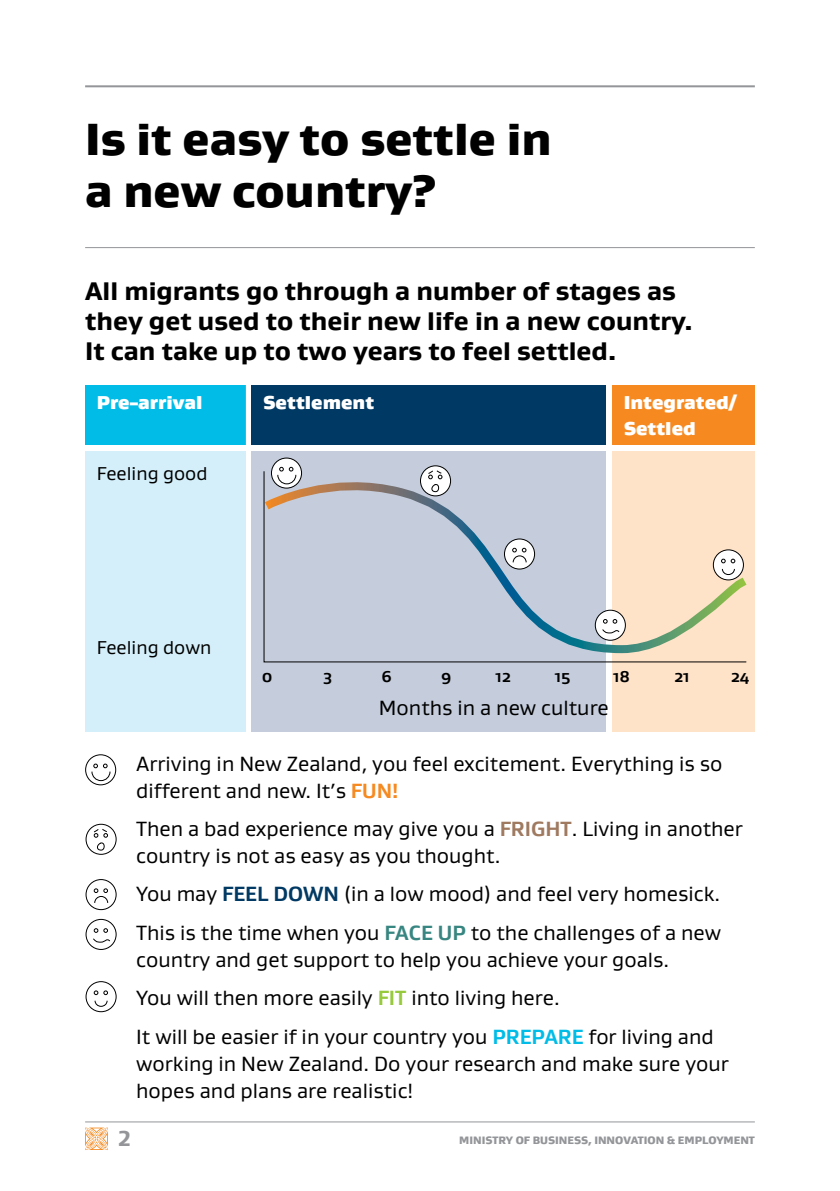
<style>
.page{position:relative;width:840px;height:1191px;background:#fff}
.page>*{position:absolute;margin:0;border:0;box-sizing:border-box;transform-origin:0 0}
.t1{font:900 46px/52px "Gustan";color:#000}
.t2{font:800 26px/30px "Gustan";color:#000}
.t3{font:800 22px "Gustan";color:#939598}
.t4{font:21px/27px "Gustan";color:#000}
.t5{font:900 19px/26px "Gustan";color:#fff}
.t6{font:19px "Gustan";color:#000}
.t7{font:700 16px "Gustan";color:#000}
.t8{font:900 11px "Gustan";color:#939598}
.s1{font-weight:700;color:#f6891f}
.s2{font-weight:700;color:#9f7a60}
.s3{font-weight:700;color:#003963}
.s4{font-weight:700;color:#388681}
.s5{font-weight:700;color:#97c93d}
.s6{font-weight:700;color:#00bce7}
</style>
<div class="page">
<hr style="left:85px;top:1121px;width:669px;height:1px;background:#939598">
<svg style="left:85px;top:1127px;width:23px;height:23px"></svg>
<hr style="left:85px;top:85px;width:669px;height:2px;background:#939598">
<hr style="left:85px;top:247px;width:669px;height:1px;background:#939598">
<div style="left:85px;top:385px;width:161px;height:59px;background:#00bce7"></div>
<svg style="left:251px;top:385px;width:355px;height:346px"></svg>
<div style="left:252px;top:385px;width:353px;height:59px;background:#003963"></div>
<div style="left:612px;top:385px;width:142px;height:59px;background:#f6891f"></div>
<div style="left:85px;top:451px;width:161px;height:280px;background:#d4eff9"></div>
<div style="left:252px;top:451px;width:353px;height:280px;background:#c5cddc"></div>
<div style="left:612px;top:451px;width:142px;height:280px;background:#fee3c9"></div>
<svg style="left:263px;top:470px;width:483px;height:193px"></svg>
<svg style="left:271px;top:458px;width:30px;height:30px"></svg>
<div style="left:271px;top:457px;width:31px;height:31px;border:1px solid #000;border-radius:50%"></div>
<svg style="left:276px;top:467px;width:21px;height:18px"></svg>
<svg style="left:504px;top:539px;width:30px;height:30px"></svg>
<div style="left:503px;top:538px;width:31px;height:31px;border:1px solid #000;border-radius:50%"></div>
<svg style="left:512px;top:548px;width:14px;height:15px"></svg>
<div style="left:713px;top:550px;width:30px;height:30px;background:#fff;border-radius:50%"></div>
<div style="left:712px;top:549px;width:31px;height:31px;border:1px solid #000;border-radius:50%"></div>
<svg style="left:721px;top:558px;width:14px;height:17px"></svg>
<svg style="left:595px;top:610px;width:30px;height:30px"></svg>
<div style="left:594px;top:609px;width:31px;height:32px;border:1px solid #000;border-radius:50%"></div>
<svg style="left:601px;top:619px;width:19px;height:15px"></svg>
<svg style="left:420px;top:466px;width:30px;height:30px"></svg>
<div style="left:420px;top:465px;width:31px;height:31px;border:1px solid #000;border-radius:50%"></div>
<svg style="left:427px;top:469px;width:15px;height:23px"></svg>
<svg style="left:86px;top:755px;width:30px;height:30px"></svg>
<div style="left:85px;top:754px;width:31px;height:31px;border:1px solid #000;border-radius:50%"></div>
<svg style="left:91px;top:763px;width:20px;height:18px"></svg>
<svg style="left:86px;top:824px;width:30px;height:30px"></svg>
<div style="left:85px;top:823px;width:32px;height:32px;border:1px solid #000;border-radius:50%"></div>
<svg style="left:93px;top:828px;width:15px;height:22px"></svg>
<div style="left:85px;top:879px;width:32px;height:31px;border:1px solid #000;border-radius:50%"></div>
<svg style="left:94px;top:888px;width:14px;height:15px"></svg>
<div style="left:85px;top:919px;width:32px;height:31px;border:1px solid #000;border-radius:50%"></div>
<svg style="left:93px;top:928px;width:17px;height:15px"></svg>
<div style="left:85px;top:981px;width:32px;height:31px;border:1px solid #000;border-radius:50%"></div>
<svg style="left:94px;top:990px;width:14px;height:17px"></svg>
<h1 class="t1" style="left:85px;top:113px;width:467px">Is it easy to settle in a new country?</h1>
<p class="t2" style="left:85px;top:275px;width:608px">All migrants go through a number of stages as they get used to their new life in a new country.<br>It can take up to two years to feel settled.</p>
<p class="t5" style="left:97px;top:389px;width:107px">Pre-arrival</p>
<p class="t5" style="left:263px;top:389px;width:112px">Settlement</p>
<p class="t5" style="left:623px;top:389px;width:115px">Integrated/<br>Settled</p>
<p class="t6" style="left:97px;top:461px;width:112px">Feeling good</p>
<p class="t6" style="left:97px;top:635px;width:116px">Feeling down</p>
<p class="t7" style="left:262px;top:666px;width:12px">0</p>
<p class="t7" style="left:323px;top:666px;width:11px">3</p>
<p class="t7" style="left:381px;top:666px;width:12px">6</p>
<p class="t7" style="left:441px;top:666px;width:12px">9</p>
<p class="t7" style="left:495px;top:666px;width:17px">12</p>
<p class="t7" style="left:554px;top:666px;width:17px">15</p>
<p class="t7" style="left:612px;top:666px;width:19px">18</p>
<p class="t7" style="left:674px;top:666px;width:17px">21</p>
<p class="t7" style="left:730px;top:666px;width:20px">24</p>
<p class="t4" style="left:379px;top:694px;width:231px">Months in a new culture</p>
<p class="t4" style="left:136px;top:749px;width:587px">Arriving in New Zealand, you feel excitement. Everything is so different and new. It’s <span class="s1">FUN!</span></p>
<p class="t4" style="left:136px;top:814px;width:607px">Then a bad experience may give you a <span class="s2">FRIGHT</span>. Living in another country is not as easy as you thought.</p>
<p class="t4" style="left:136px;top:874px;width:586px;line-height:38.4px">You may <span class="s3">FEEL DOWN</span> (in a low mood) and feel very homesick.<br>This is the time when you <span class="s4">FACE UP</span> to the challenges of a new</p>
<p class="t4" style="left:136px;top:939px;width:578px;line-height:38.4px">country and get support to help you achieve your goals.<br>You will then more easily <span class="s5">FIT</span> into living here.<br>It will be easier if in your country you <span class="s6">PREPARE</span> for living and</p>
<p class="t4" style="left:136px;top:1049px;width:594px">working in New Zealand. Do your research and make sure your hopes and plans are realistic!</p>
<p class="t3" style="left:118px;top:1123px;width:14px">2</p>
<p class="t8" style="left:459px;top:1132px;width:297px">MINISTRY OF BUSINESS, INNOVATION &amp; EMPLOYMENT</p>
</div>
